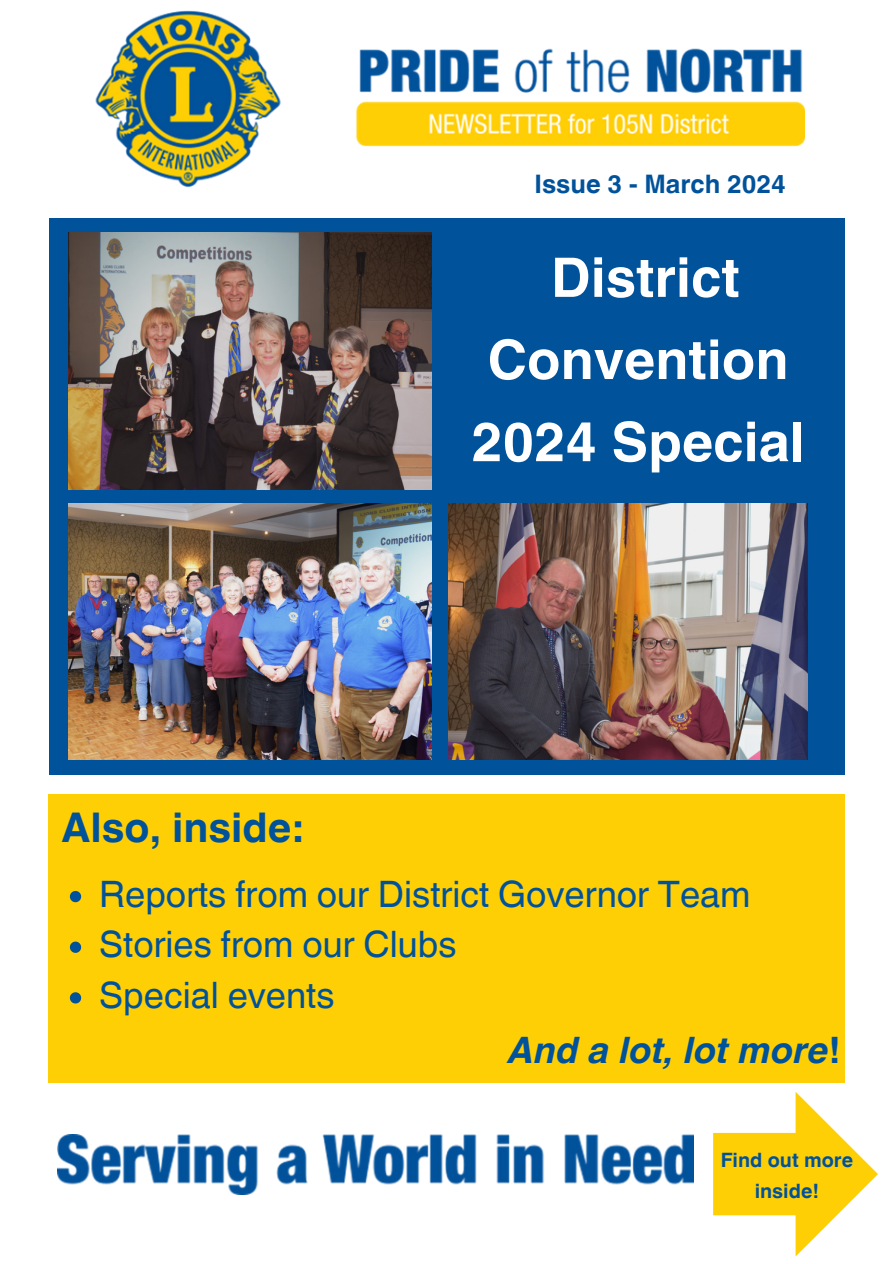
<style>
.page{position:relative;width:894px;height:1264px;background:#fff}
.page>*{position:absolute;margin:0;border:0;box-sizing:border-box;transform-origin:0 0}
.t1{font:700 54.45px/82.2px "Helvetica World";color:#fff;text-align:center}
.t2{font:700 40.95px "Helvetica World";color:#00529b}
.t3{font:36.45px "Helvetica World";color:#00529b}
.t4{font:italic 700 36.45px "Helvetica World";color:#00529b}
.t5{font:700 25.5px "Helvetica World";color:#00529b}
.t6{font:700 19.8px/30.3px "Helvetica World";color:#00529b;text-align:center}
.s1{font-style:normal}
</style>
<div class="page">
<img style="left:95px;top:10px;width:709px;height:178px">
<img style="left:57px;top:1134px;width:636px;height:60px">
<svg style="left:713px;top:1092px;width:164px;height:164px"></svg>
<div style="left:49px;top:794px;width:795px;height:288px;background:#ffcf06"></div>
<div style="left:49px;top:218px;width:795px;height:556px;background:#00529b"></div>
<img style="left:69px;top:503px;width:362px;height:256px">
<img style="left:448px;top:503px;width:359px;height:256px">
<img style="left:69px;top:233px;width:362px;height:256px">
<svg style="left:70px;top:891px;width:11px;height:11px"></svg>
<svg style="left:70px;top:941px;width:11px;height:11px"></svg>
<svg style="left:70px;top:992px;width:11px;height:11px"></svg>
<p class="t5" style="left:534px;top:163px;width:253px">Issue 3 - March 2024</p>
<p class="t1" style="left:471px;top:231px;width:335px">District<br>Convention<br>2024 Special</p>
<p class="t2" style="left:61px;top:794px;width:242px">Also, inside:</p>
<p class="t3" style="left:99px;top:872px;width:652px">Reports from our District Governor Team</p>
<h3 class="t3" style="left:99px;top:923px;width:359px">Stories from our Clubs</h3>
<p class="t3" style="left:99px;top:973px;width:237px">Special events</p>
<p class="t4" style="left:508px;top:1020px;width:334px">And a lot, lot more<span class="s1">!</span></p>
<h2 class="t6" style="left:720px;top:1143px;width:134px">Find out more inside!</h2>
</div>
